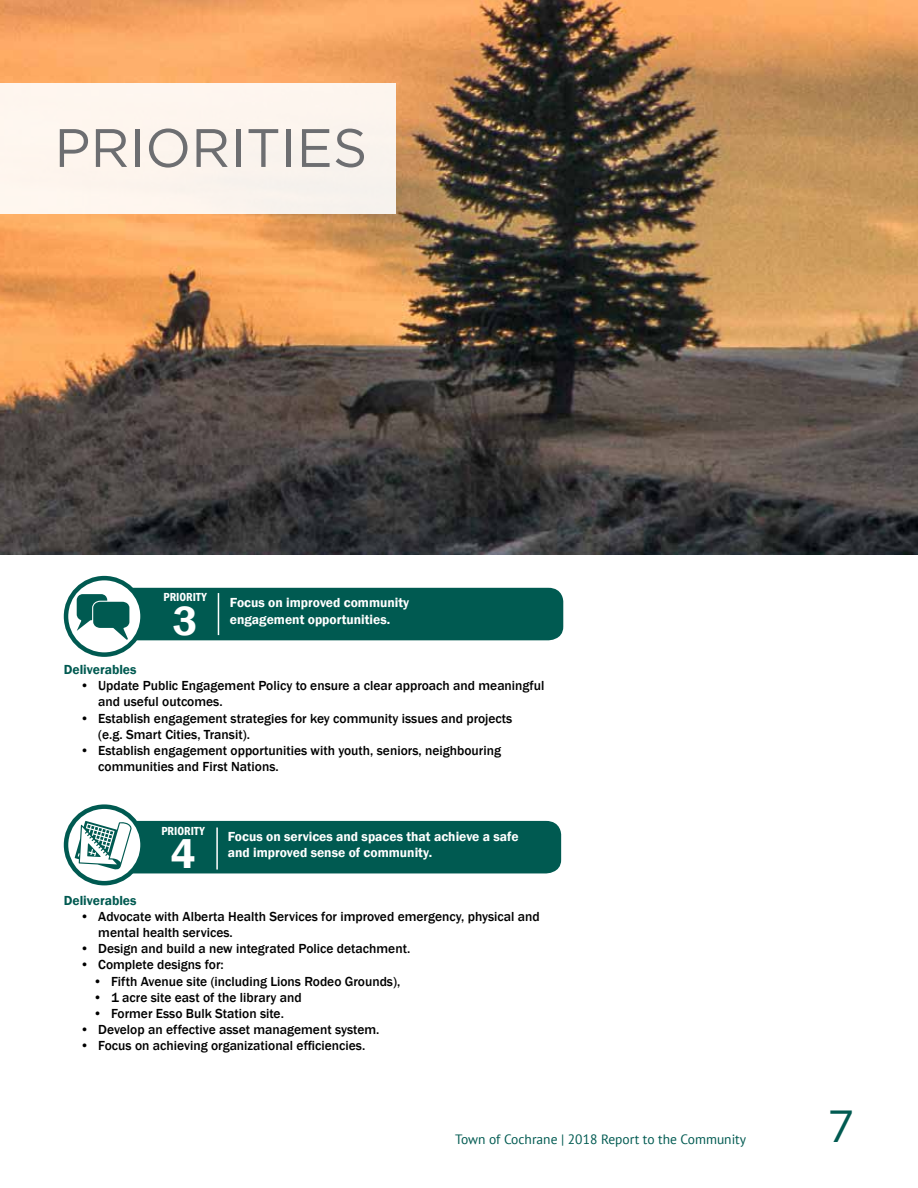
<style>
.page{position:relative;width:918px;height:1188px;background:#fff}
.page>*{position:absolute;margin:0;border:0;box-sizing:border-box;transform-origin:0 0}
.t1{font:54px "Gotham";color:#6d6e71}
.t2{font:45px "Gotham";color:#005a51}
.t3{font:600 42px "Franklin Gothic";color:#fff}
.t4{font:500 13.5px/16.2px "Franklin Gothic";color:#000}
.t5{font:600 13.5px/16.2px "Franklin Gothic";color:#fff}
.t6{font:13.5px "PT Sans";color:#005a51}
.t7{font:600 13.5px "Franklin Gothic";color:#005a51}
.t8{font:600 condensed 12px "Franklin Gothic";color:#fff}
</style>
<div class="page">
<img style="left:0;top:0;width:918px;height:554px">
<div style="left:0;top:83px;width:396px;height:131px;background:#fdf5ee"></div>
<hr style="left:0;top:83px;width:1px;height:131px;background:#005a51">
<svg style="left:66px;top:578px;width:77px;height:77px"></svg>
<div style="left:64px;top:576px;width:81px;height:81px;border:4px solid #005a51;border-radius:50%"></div>
<svg style="left:66px;top:807px;width:77px;height:76px"></svg>
<div style="left:64px;top:804px;width:81px;height:81px;border:4px solid #005a51;border-radius:50%"></div>
<svg style="left:75px;top:821px;width:486px;height:52px;background:#196a62"></svg>
<svg style="left:77px;top:588px;width:486px;height:52px;background:#11655c"></svg>
<h1 class="t1" style="left:54px;top:113px;width:314px">PRIORITIES</h1>
<p class="t8" style="left:164px;top:589px;width:45px">PRIORITY</p>
<h3 class="t3" style="left:173px;top:595px;width:26px">3</h3>
<p class="t5" style="left:230px;top:595px;width:181px">Focus on improved community engagement opportunities.</p>
<p class="t7" style="left:64px;top:661px;width:74px">Deliverables</p>
<p class="t4" style="left:98px;top:678px;width:448px;text-indent:-18px">• Update Public Engagement Policy to ensure a clear approach and meaningful and useful outcomes.</p>
<p class="t4" style="left:98px;top:710px;width:416px;text-indent:-18px">• Establish engagement strategies for key community issues and projects (e.g. Smart Cities, Transit).</p>
<p class="t4" style="left:98px;top:742px;width:404px;text-indent:-18px">• Establish engagement opportunities with youth, seniors, neighbouring communities and First Nations.</p>
<p class="t8" style="left:162px;top:823px;width:45px">PRIORITY</p>
<h3 class="t3" style="left:171px;top:828px;width:26px">4</h3>
<p class="t5" style="left:228px;top:828px;width:292px">Focus on services and spaces that achieve a safe and improved sense of community.</p>
<p class="t7" style="left:64px;top:892px;width:74px">Deliverables</p>
<p class="t4" style="left:98px;top:908px;width:443px;text-indent:-18px">• Advocate with Alberta Health Services for improved emergency, physical and mental health services.</p>
<p class="t4" style="left:80px;top:941px;width:332px">• Design and build a new integrated Police detachment.</p>
<p class="t4" style="left:80px;top:957px;width:145px">• Complete designs for:</p>
<p class="t4" style="left:93px;top:973px;width:309px">• Fifth Avenue site (including Lions Rodeo Grounds),</p>
<p class="t4" style="left:93px;top:989px;width:210px">• 1 acre site east of the library and</p>
<p class="t4" style="left:93px;top:1006px;width:192px">• Former Esso Bulk Station site.</p>
<p class="t4" style="left:80px;top:1022px;width:301px">• Develop an effective asset management system.</p>
<p class="t4" style="left:80px;top:1038px;width:287px">• Focus on achieving organizational efficiencies.</p>
<p class="t6" style="left:455px;top:1131px;width:292px">Town of Cochrane | 2018 Report to the Community</p>
<h2 class="t2" style="left:827px;top:1097px;width:28px">7</h2>
</div>
